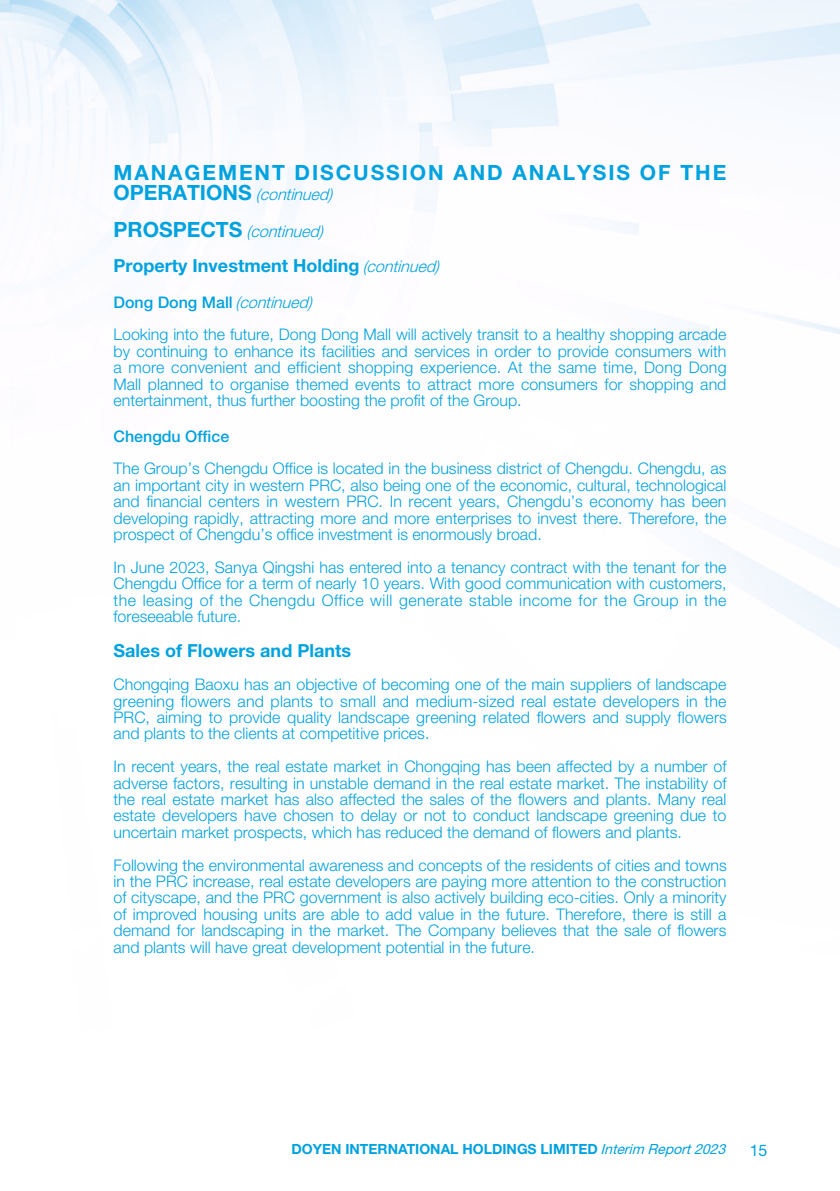
<style>
.page{position:relative;width:840px;height:1191px;background:#fff}
.page>*{position:absolute;margin:0;border:0;box-sizing:border-box;transform-origin:0 0}
.t1{font:700 21px "Helvetica Neue LT Std";letter-spacing:.09em;color:#00a2df}
.t2{font:700 18px "Helvetica Neue LT Std";color:#00a2df}
.t3{font:300 16px/16.4px "Helvetica Neue LT Std";color:#00a2df;text-align:justify}
.t4{font:italic 300 16px "Helvetica Neue LT Std";color:#00a2df}
.t5{font:500 16px "Helvetica Neue LT Std";color:#00a2df}
.t6{font:16px "Helvetica Neue LT Std";color:#00a2df}
.t7{font:700 14px "Helvetica Neue LT Std";color:#00a2df}
.s1{font-weight:700;font-style:normal;font-size:21px}
.s2{font-weight:300;font-style:italic;font-size:16px}
.s3{font-weight:500}
.s4{font-style:italic}
.s5{font-weight:400;font-style:italic}
</style>
<div class="page">
<img style="left:0;top:0;width:839px;height:648px">
<h1 class="t1" style="left:113px;top:160px;width:614px">MANAGEMENT DISCUSSION AND ANALYSIS OF THE</h1>
<p class="t4" style="left:113px;top:185px;width:221px"><span class="s1">O P E R A T I O N S</span> (continued)</p>
<p class="t4" style="left:113px;top:221px;width:212px"><span class="s1">P R O S P E C T S</span> (continued)</p>
<p class="t2" style="left:113px;top:255px;width:328px">Property Investment Holding <span class="s2">(continued)</span></p>
<p class="t3" style="left:113px;top:285px;width:614px;line-height:32.8px"><span class="s3">D o n g D o n g M a l l</span> <span class="s4">(continued)<br></span>Looking into the future, Dong Dong Mall will actively transit to a healthy shopping arcade</p>
<p class="t3" style="left:113px;top:343px;width:614px">by continuing to enhance its facilities and services in order to provide consumers with a more convenient and efficient shopping experience. At the same time, Dong Dong Mall planned to organise themed events to attract more consumers for shopping and entertainment, thus further boosting the profit of the Group.</p>
<p class="t5" style="left:113px;top:426px;width:117px">Chengdu Office</p>
<p class="t3" style="left:113px;top:460px;width:614px">The Group’s Chengdu Office is located in the business district of Chengdu. Chengdu, as an important city in western PRC, also being one of the economic, cultural, technological and financial centers in western PRC. In recent years, Chengdu’s economy has been developing rapidly, attracting more and more enterprises to invest there. Therefore, the prospect of Chengdu’s office investment is enormously broad.</p>
<p class="t3" style="left:113px;top:558px;width:614px">In June 2023, Sanya Qingshi has entered into a tenancy contract with the tenant for the Chengdu Office for a term of nearly 10 years. With good communication with customers, the leasing of the Chengdu Office will generate stable income for the Group in the foreseeable future.</p>
<p class="t2" style="left:113px;top:640px;width:239px">Sales of Flowers and Plants</p>
<p class="t3" style="left:113px;top:676px;width:614px">Chongqing Baoxu has an objective of becoming one of the main suppliers of landscape greening flowers and plants to small and medium-sized real estate developers in the PRC, aiming to provide quality landscape greening related flowers and supply flowers and plants to the clients at competitive prices.</p>
<p class="t3" style="left:113px;top:758px;width:614px">In recent years, the real estate market in Chongqing has been affected by a number of adverse factors, resulting in unstable demand in the real estate market. The instability of the real estate market has also affected the sales of the flowers and plants. Many real estate developers have chosen to delay or not to conduct landscape greening due to uncertain market prospects, which has reduced the demand of flowers and plants.</p>
<p class="t3" style="left:113px;top:856px;width:614px">Following the environmental awareness and concepts of the residents of cities and towns in the PRC increase, real estate developers are paying more attention to the construction of cityscape, and the PRC government is also actively building eco-cities. Only a minority of improved housing units are able to add value in the future. Therefore, there is still a demand for landscaping in the market. The Company believes that the sale of flowers and plants will have great development potential in the future.</p>
<p class="t7" style="left:291px;top:1140px;width:439px">DOYEN INTERNATIONAL HOLDINGS LIMITED <span class="s5">Interim Report2023</span></p>
<p class="t6" style="left:749px;top:1140px;width:19px">15</p>
</div>
